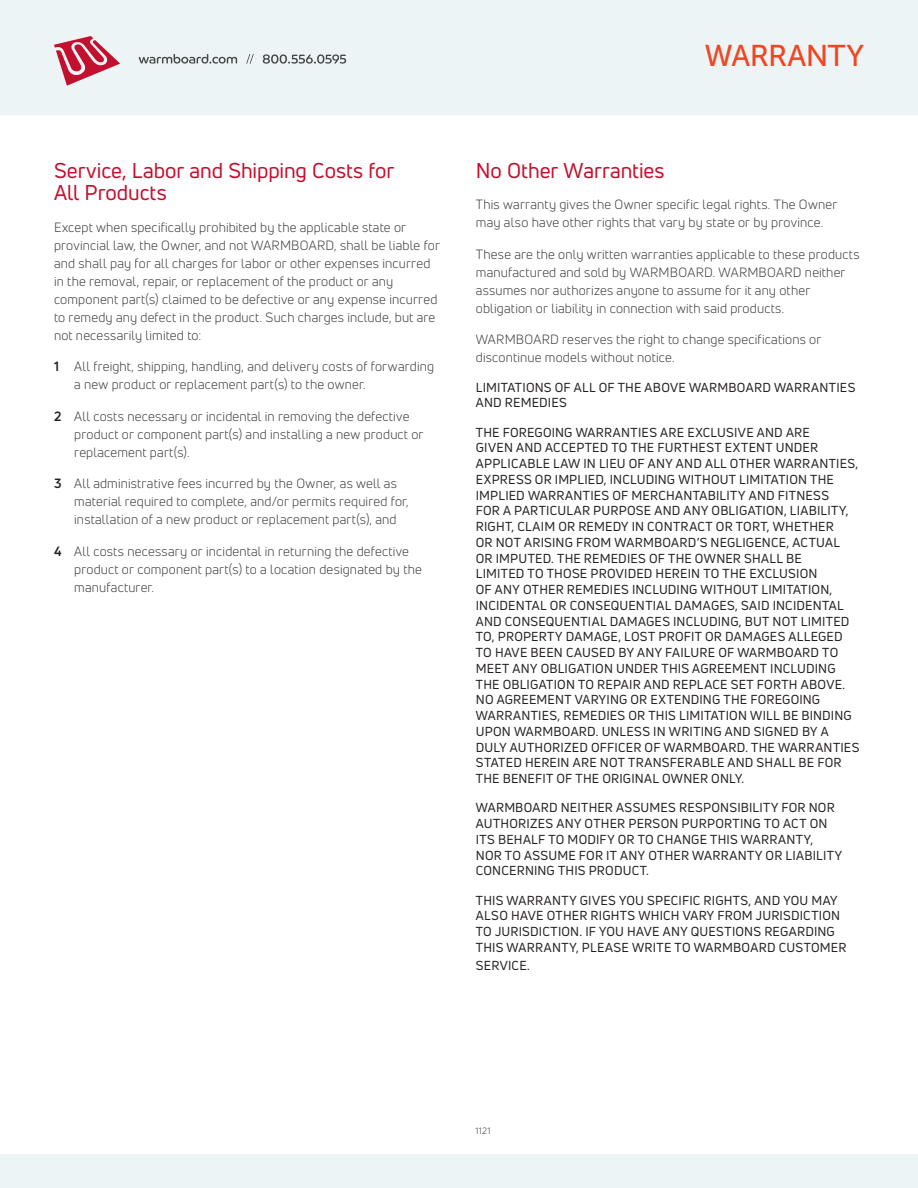
<style>
.page{position:relative;width:918px;height:1188px;background:#fff}
.page>*{position:absolute;margin:0;border:0;box-sizing:border-box;transform-origin:0 0}
.t1{font:30px "Museo Sans 500";letter-spacing:-.02em;color:#ef4722}
.Body{font:21px/22.5px "Uni Neue";color:#c3102f}
.Body-2{font:13.2px/18px "Uni Neue";letter-spacing:.01em;color:#383839}
.Body-3{font:12.75px/15.8px "Uni Neue";letter-spacing:.015em;color:#231f20}
.Body-4{font:9px "Uni Neue";color:#383839}
.s1{font-weight:700;color:#231f20}
</style>
<div class="page">
<div style="left:0;top:1154px;width:918px;height:34px;background:#edf4f6"></div>
<div style="left:0;top:0;width:918px;height:115px;background:#edf4f6"></div>
<svg style="left:139px;top:54px;width:98px;height:10px"></svg>
<svg style="left:246px;top:54px;width:8px;height:10px"></svg>
<svg style="left:263px;top:54px;width:83px;height:10px"></svg>
<svg style="left:54px;top:36px;width:66px;height:50px"></svg>
<p class="t1" style="left:705px;top:39px;width:161px">WARRANTY</p>
<p class="Body" style="left:54px;top:159px;width:342px">Service, Labor and Shipping Costs for<br>All Products</p>
<p class="Body-2" style="left:54px;top:218px;width:388px">Except when specifically prohibited by the applicable state or provincial law, the Owner, and not WARMBOARD, shall be liable for and shall pay for all charges for labor or other expenses incurred in the removal, repair, or replacement of the product or any component part(s) claimed to be defective or any expense incurred to remedy any defect in the product. Such charges include, but are not necessarily limited to:</p>
<p class="Body-2" style="left:74px;top:357px;width:361px;text-indent:-20px"><span class="s1">1</span> All freight, shipping, handling, and delivery costs of forwarding a new product or replacement part(s) to the owner.</p>
<p class="Body-2" style="left:74px;top:407px;width:351px;text-indent:-20px"><span class="s1">2</span> All costs necessary or incidental in removing the defective product or component part(s) and installing a new product or replacement part(s).</p>
<p class="Body-2" style="left:74px;top:474px;width:336px;text-indent:-20px"><span class="s1">3</span> All administrative fees incurred by the Owner, as well as material required to complete, and/or permits required for, installation of a new product or replacement part(s), and</p>
<p class="Body-2" style="left:74px;top:542px;width:349px;text-indent:-20px"><span class="s1">4</span> All costs necessary or incidental in returning the defective product or component part(s) to a location designated by the manufacturer.</p>
<p class="Body" style="left:476px;top:159px;width:190px">No Other Warranties</p>
<p class="Body-2" style="left:476px;top:195px;width:363px">This warranty gives the Owner specific legal rights. The Owner may also have other rights that vary by state or by province.</p>
<p class="Body-2" style="left:476px;top:245px;width:385px">These are the only written warranties applicable to these products manufactured and sold by WARMBOARD. WARMBOARD neither assumes nor authorizes anyone to assume for it any other obligation or liability in connection with said products.</p>
<p class="Body-2" style="left:476px;top:330px;width:347px">WARMBOARD reserves the right to change specifications or discontinue models without notice.</p>
<p class="Body-3" style="left:476px;top:379px;width:381px">LIMITATIONS OF ALL OF THE ABOVE WARMBOARD WARRANTIES<br>AND REMEDIES</p>
<p class="Body-3" style="left:476px;top:424px;width:385px">THE FOREGOING WARRANTIES ARE EXCLUSIVE AND ARE<br>GIVEN AND ACCEPTED TO THE FURTHEST EXTENT UNDER APPLICABLE LAW IN LIEU OF ANY AND ALL OTHER WARRANTIES, EXPRESS OR IMPLIED, INCLUDING WITHOUT LIMITATION THE IMPLIED WARRANTIES OF MERCHANTABILITY AND FITNESS<br>FOR A PARTICULAR PURPOSE AND ANY OBLIGATION, LIABILITY, RIGHT, CLAIM OR REMEDY IN CONTRACT OR TORT, WHETHER<br>OR NOT ARISING FROM WARMBOARD’S NEGLIGENCE, ACTUAL OR IMPUTED. THE REMEDIES OF THE OWNER SHALL BE<br>LIMITED TO THOSE PROVIDED HEREIN TO THE EXCLUSION<br>OF ANY OTHER REMEDIES INCLUDING WITHOUT LIMITATION, INCIDENTAL OR CONSEQUENTIAL DAMAGES, SAID INCIDENTAL AND CONSEQUENTIAL DAMAGES INCLUDING, BUT NOT LIMITED TO, PROPERTY DAMAGE, LOST PROFIT OR DAMAGES ALLEGED TO HAVE BEEN CAUSED BY ANY FAILURE OF WARMBOARD TO MEET ANY OBLIGATION UNDER THIS AGREEMENT INCLUDING THE OBLIGATION TO REPAIR AND REPLACE SET FORTH ABOVE.<br>NO AGREEMENT VARYING OR EXTENDING THE FOREGOING WARRANTIES, REMEDIES OR THIS LIMITATION WILL BE BINDING UPON WARMBOARD. UNLESS IN WRITING AND SIGNED BY A DULY AUTHORIZED OFFICER OF WARMBOARD. THE WARRANTIES STATED HEREIN ARE NOT TRANSFERABLE AND SHALL BE FOR THE BENEFIT OF THE ORIGINAL OWNER ONLY.</p>
<p class="Body-3" style="left:476px;top:800px;width:368px">WARMBOARD NEITHER ASSUMES RESPONSIBILITY FOR NOR AUTHORIZES ANY OTHER PERSON PURPORTING TO ACT ON ITS BEHALF TO MODIFY OR TO CHANGE THIS WARRANTY, NOR TO ASSUME FOR IT ANY OTHER WARRANTY OR LIABILITY CONCERNING THIS PRODUCT.</p>
<p class="Body-3" style="left:476px;top:892px;width:372px">THIS WARRANTY GIVES YOU SPECIFIC RIGHTS, AND YOU MAY ALSO HAVE OTHER RIGHTS WHICH VARY FROM JURISDICTION TO JURISDICTION. IF YOU HAVE ANY QUESTIONS REGARDING THIS WARRANTY, PLEASE WRITE TO WARMBOARD CUSTOMER</p>
<p class="Body-3" style="left:476px;top:957px;width:56px">SERVICE.</p>
<p class="Body-4" style="left:476px;top:1125px;width:16px">1121</p>
</div>
